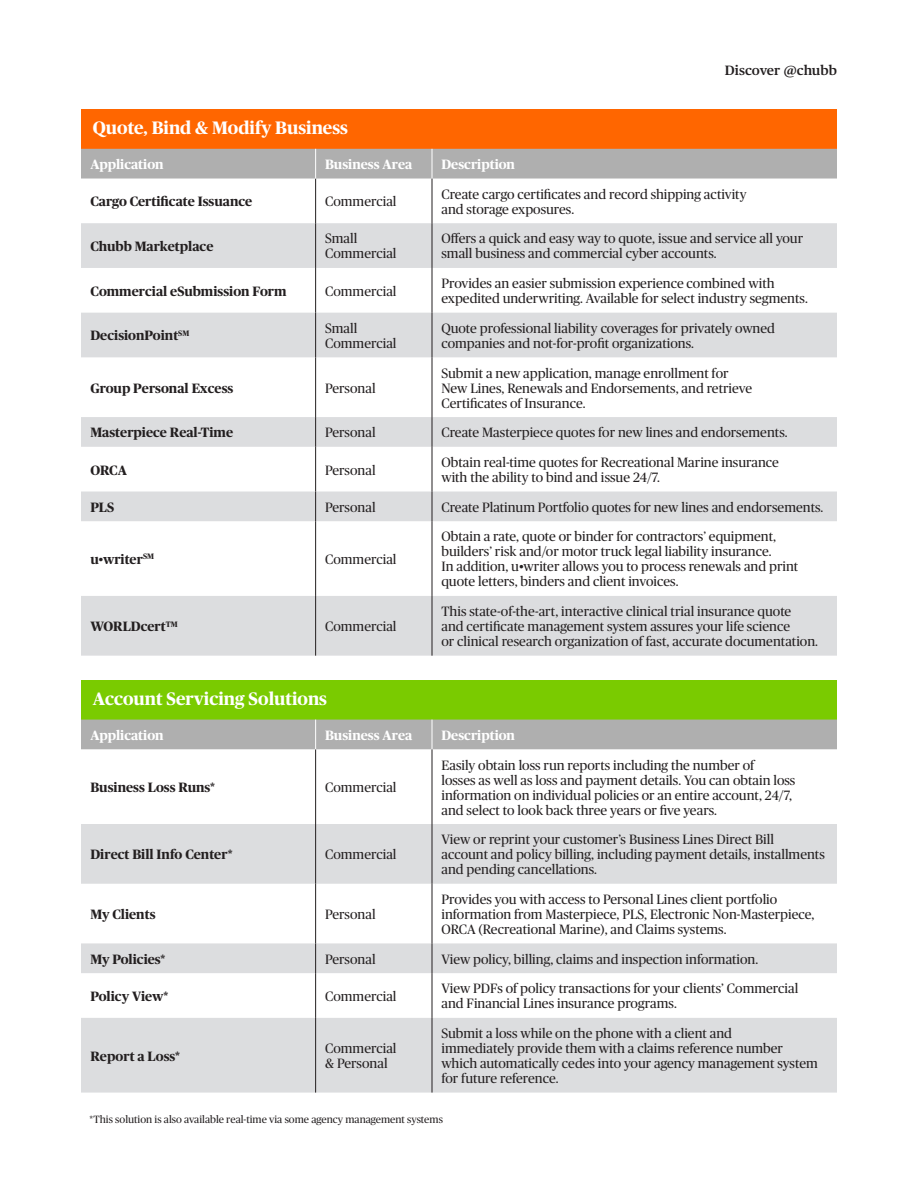
<style>
.page{position:relative;width:918px;height:1188px;background:#fff}
.page>*{position:absolute;margin:0;border:0;box-sizing:border-box;transform-origin:0 0}
.t1{font:700 18px "Chubb Publico";color:#fff}
.t2{font:13.5px/15px "Chubb Publico";color:#231f20}
.t3{font:700 13.5px "Chubb Publico";color:#231f20}
.t4{font:700 13.5px "Chubb Publico";color:#fff}
.t5{font:600 13.5px "Publico Text";color:#231f20}
.t6{font:10.5px "Chubb Publico";color:#231f20}
</style>
<div class="page">
<div style="left:81px;top:110px;width:756px;height:39px;background:#f60"></div>
<div style="left:81px;top:680px;width:756px;height:40px;background:#7acb00"></div>
<div style="left:81px;top:149px;width:756px;height:30px;background:#afafaf"></div>
<svg style="left:81px;top:223px;width:756px;height:433px"></svg>
<hr style="left:315px;top:179px;width:1px;height:44px;background:#231f20">
<hr style="left:315px;top:223px;width:1px;height:45px;background:#231f20">
<hr style="left:315px;top:268px;width:1px;height:45px;background:#231f20">
<hr style="left:315px;top:313px;width:1px;height:44px;background:#231f20">
<hr style="left:315px;top:357px;width:1px;height:60px;background:#231f20">
<hr style="left:315px;top:417px;width:1px;height:30px;background:#231f20">
<hr style="left:315px;top:447px;width:1px;height:45px;background:#231f20">
<svg style="left:315px;top:492px;width:1px;height:29px"></svg>
<hr style="left:315px;top:521px;width:1px;height:75px;background:#231f20">
<hr style="left:315px;top:596px;width:1px;height:60px;background:#231f20">
<hr style="left:315px;top:149px;width:1px;height:30px;background:#fff">
<hr style="left:432px;top:179px;width:1px;height:44px;background:#231f20">
<hr style="left:432px;top:223px;width:1px;height:45px;background:#231f20">
<hr style="left:432px;top:268px;width:1px;height:45px;background:#231f20">
<hr style="left:432px;top:313px;width:1px;height:44px;background:#231f20">
<hr style="left:432px;top:357px;width:1px;height:60px;background:#231f20">
<hr style="left:432px;top:417px;width:1px;height:30px;background:#231f20">
<hr style="left:432px;top:447px;width:1px;height:45px;background:#231f20">
<svg style="left:432px;top:492px;width:1px;height:29px"></svg>
<hr style="left:432px;top:521px;width:1px;height:75px;background:#231f20">
<hr style="left:432px;top:596px;width:1px;height:60px;background:#231f20">
<hr style="left:432px;top:149px;width:1px;height:30px;background:#fff">
<svg style="left:81px;top:824px;width:756px;height:269px;fill:#dcdddf"></svg>
<hr style="left:315px;top:749px;width:1px;height:75px;background:#231f20">
<hr style="left:315px;top:824px;width:1px;height:60px;background:#231f20">
<hr style="left:315px;top:884px;width:1px;height:59px;background:#231f20">
<hr style="left:315px;top:943px;width:1px;height:30px;background:#231f20">
<hr style="left:315px;top:973px;width:1px;height:45px;background:#231f20">
<hr style="left:315px;top:1018px;width:1px;height:75px;background:#231f20">
<hr style="left:432px;top:749px;width:1px;height:75px;background:#231f20">
<hr style="left:432px;top:824px;width:1px;height:60px;background:#231f20">
<hr style="left:432px;top:884px;width:1px;height:59px;background:#231f20">
<hr style="left:432px;top:943px;width:1px;height:30px;background:#231f20">
<hr style="left:432px;top:973px;width:1px;height:45px;background:#231f20">
<hr style="left:432px;top:1018px;width:1px;height:75px;background:#231f20">
<div style="left:81px;top:720px;width:756px;height:29px;background:#afafaf"></div>
<p class="t1" style="left:93px;top:115px;width:257px">Quote, Bind &amp; Modify Business</p>
<p class="t5" style="left:725px;top:60px;width:114px">Discover @chubb</p>
<p class="t4" style="left:90px;top:155px;width:75px">Application</p>
<p class="t4" style="left:325px;top:155px;width:89px">Business Area</p>
<p class="t4" style="left:441px;top:155px;width:75px">Description</p>
<p class="t3" style="left:90px;top:192px;width:163px">Cargo Certificate Issuance</p>
<p class="t2" style="left:325px;top:193px;width:73px">Commercial</p>
<p class="t2" style="left:441px;top:186px;width:307px">Create cargo certificates and record shipping activity and storage exposures.</p>
<p class="t3" style="left:90px;top:237px;width:124px">Chubb Marketplace</p>
<p class="t2" style="left:325px;top:231px;width:73px">Small<br>Commercial</p>
<p class="t2" style="left:441px;top:231px;width:363px">Offers a quick and easy way to quote, issue and service all your small business and commercial cyber accounts.</p>
<p class="t3" style="left:90px;top:281px;width:198px">Commercial eSubmission Form</p>
<p class="t2" style="left:325px;top:283px;width:73px">Commercial</p>
<p class="t2" style="left:441px;top:275px;width:368px">Provides an easier submission experience combined with expedited underwriting. Available for select industry segments.</p>
<p class="t3" style="left:90px;top:326px;width:100px">DecisionPoint<sup>SM</sup></p>
<p class="t2" style="left:325px;top:320px;width:73px">Small<br>Commercial</p>
<p class="t2" style="left:441px;top:320px;width:335px">Quote professional liability coverages for privately owned companies and not-for-profit organizations.</p>
<p class="t3" style="left:90px;top:378px;width:144px">Group Personal Excess</p>
<p class="t2" style="left:325px;top:380px;width:52px">Personal</p>
<p class="t2" style="left:441px;top:365px;width:312px">Submit a new application, manage enrollment for<br>New Lines, Renewals and Endorsements, and retrieve<br>Certificates of Insurance.</p>
<p class="t3" style="left:90px;top:423px;width:144px">Masterpiece Real-Time</p>
<p class="t2" style="left:325px;top:424px;width:52px">Personal</p>
<p class="t2" style="left:441px;top:424px;width:348px">Create Masterpiece quotes for new lines and endorsements.</p>
<p class="t3" style="left:90px;top:460px;width:38px">ORCA</p>
<p class="t2" style="left:325px;top:462px;width:52px">Personal</p>
<p class="t2" style="left:441px;top:454px;width:339px">Obtain real-time quotes for Recreational Marine insurance with the ability to bind and issue 24/7.</p>
<p class="t3" style="left:90px;top:497px;width:25px">PLS</p>
<p class="t2" style="left:325px;top:499px;width:52px">Personal</p>
<p class="t2" style="left:441px;top:499px;width:384px">Create Platinum Portfolio quotes for new lines and endorsements.</p>
<p class="t3" style="left:90px;top:550px;width:65px">u•writer<sup>SM</sup></p>
<p class="t2" style="left:325px;top:551px;width:73px">Commercial</p>
<p class="t2" style="left:441px;top:529px;width:358px">Obtain a rate, quote or binder for contractors’ equipment, builders’ risk and/or motor truck legal liability insurance.<br>In addition, u•writer allows you to process renewals and print quote letters, binders and client invoices.</p>
<p class="t3" style="left:90px;top:617px;width:89px">WORLDcert<sup>TM</sup></p>
<p class="t2" style="left:325px;top:618px;width:73px">Commercial</p>
<p class="t1" style="left:93px;top:686px;width:236px">Account Servicing Solutions</p>
<p class="t2" style="left:441px;top:603px;width:378px">This state-of-the-art, interactive clinical trial insurance quote<br>and certificate management system assures your life science<br>or clinical research organization of fast, accurate documentation.</p>
<p class="t4" style="left:90px;top:725px;width:75px">Application</p>
<p class="t4" style="left:325px;top:725px;width:89px">Business Area</p>
<p class="t4" style="left:441px;top:725px;width:75px">Description</p>
<p class="t3" style="left:90px;top:778px;width:126px">Business Loss Runs*</p>
<p class="t2" style="left:325px;top:779px;width:73px">Commercial</p>
<p class="t2" style="left:441px;top:757px;width:356px">Easily obtain loss run reports including the number of<br>losses as well as loss and payment details. You can obtain loss information on individual policies or an entire account, 24/7, and select to look back three years or five years.</p>
<p class="t3" style="left:90px;top:845px;width:144px">Direct Bill Info Center*</p>
<p class="t2" style="left:325px;top:846px;width:73px">Commercial</p>
<p class="t3" style="left:90px;top:905px;width:67px">My Clients</p>
<p class="t2" style="left:325px;top:906px;width:52px">Personal</p>
<p class="t2" style="left:441px;top:831px;width:385px">View or reprint your customer’s Business Lines Direct Bill<br>account and policy billing, including payment details, installments and pending cancellations.</p>
<p class="t2" style="left:441px;top:891px;width:375px">Provides you with access to Personal Lines client portfolio information from Masterpiece, PLS, Electronic Non-Masterpiece,<br>ORCA (Recreational Marine), and Claims systems.</p>
<p class="t3" style="left:90px;top:949px;width:76px">My Policies*</p>
<p class="t2" style="left:325px;top:951px;width:52px">Personal</p>
<p class="t2" style="left:441px;top:951px;width:318px">View policy, billing, claims and inspection information.</p>
<p class="t3" style="left:90px;top:986px;width:79px">Policy View*</p>
<p class="t2" style="left:325px;top:988px;width:73px">Commercial</p>
<p class="t2" style="left:441px;top:980px;width:358px">View PDFs of policy transactions for your clients’ Commercial and Financial Lines insurance programs.</p>
<p class="t3" style="left:90px;top:1046px;width:91px">Report a Loss*</p>
<p class="t2" style="left:325px;top:1040px;width:73px">Commercial &amp; Personal</p>
<p class="t2" style="left:441px;top:1025px;width:378px">Submit a loss while on the phone with a client and<br>immediately provide them with a claims reference number which automatically cedes into your agency management system for future reference.</p>
<p class="t6" style="left:90px;top:1112px;width:355px">*This solution is also available real-time via some agency management systems</p>
</div>
